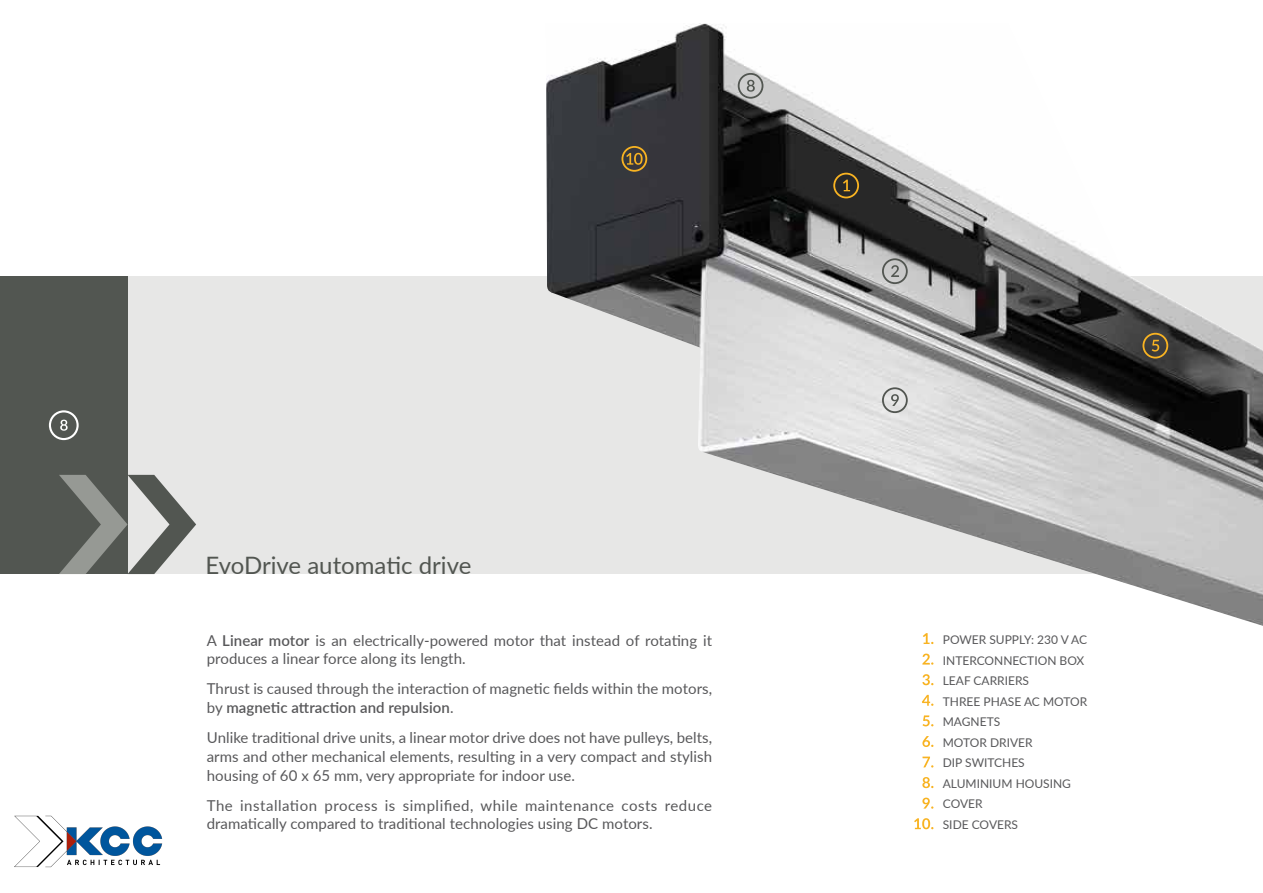
<style>
.page{position:relative;width:1263px;height:893px;background:#fff}
.page>*{position:absolute;margin:0;border:0;box-sizing:border-box;transform-origin:0 0}
.t1{font:24px "Lato";color:#525651}
.t2{font:15px/18.8px "Lato";letter-spacing:.005em;color:#58585a}
.t3{font:12px/20.5px "Lato";color:#58585a}
.s1{font-weight:600}
</style>
<div class="page">
<div style="left:128px;top:276px;width:1135px;height:298px;background:#e7e7e6"></div>
<img style="left:546px;top:23px;width:717px;height:603px">
<div style="left:0;top:276px;width:128px;height:298px;background:#525651"></div>
<svg style="left:49px;top:410px;width:30px;height:30px"></svg>
<svg style="left:914px;top:818px;width:19px;height:11px"></svg>
<svg style="left:922px;top:798px;width:11px;height:11px"></svg>
<svg style="left:922px;top:777px;width:11px;height:11px"></svg>
<svg style="left:922px;top:757px;width:11px;height:10px"></svg>
<svg style="left:922px;top:736px;width:11px;height:11px"></svg>
<svg style="left:922px;top:715px;width:11px;height:11px"></svg>
<svg style="left:922px;top:695px;width:11px;height:11px"></svg>
<svg style="left:922px;top:674px;width:11px;height:11px"></svg>
<svg style="left:922px;top:654px;width:11px;height:11px"></svg>
<svg style="left:923px;top:633px;width:10px;height:11px"></svg>
<svg style="left:882px;top:387px;width:26px;height:26px"></svg>
<svg style="left:1142px;top:333px;width:26px;height:25px"></svg>
<svg style="left:738px;top:73px;width:25px;height:26px"></svg>
<svg style="left:882px;top:258px;width:26px;height:26px"></svg>
<svg style="left:621px;top:146px;width:26px;height:26px"></svg>
<svg style="left:833px;top:173px;width:26px;height:25px"></svg>
<svg style="left:59px;top:475px;width:137px;height:99px"></svg>
<img style="left:15px;top:815px;width:148px;height:53px">
<h1 class="t1" style="left:205px;top:548px;width:267px">EvoDrive automatic drive</h1>
<p class="t2" style="left:207px;top:630px;width:507px">A <span class="s1">Linear motor</span> is an electrically-powered motor that instead of rotating it produces a linear force along its length.</p>
<p class="t2" style="left:207px;top:679px;width:507px">Thrust is caused through the interaction of magnetic fields within the motors, by <span class="s1">magnetic attraction and repulsion</span>.</p>
<p class="t2" style="left:207px;top:728px;width:507px;text-align:justify">Unlike traditional drive units, a linear motor drive does not have pulleys, belts, arms and other mechanical elements, resulting in a very compact and stylish housing of 60 x 65 mm, very appropriate for indoor use.</p>
<p class="t2" style="left:207px;top:795px;width:507px">The installation process is simplified, while maintenance costs reduce dramatically compared to traditional technologies using DC motors.</p>
<p class="t3" style="left:943px;top:629px;width:146px">POWER SUPPLY: 230 V AC<br>INTERCONNECTION BOX<br>LEAF CARRIERS<br>THREE PHASE AC MOTOR<br>MAGNETS<br>MOTOR DRIVER<br>DIP SWITCHES<br>ALUMINIUM HOUSING<br>COVER<br>SIDE COVERS</p>
</div>
